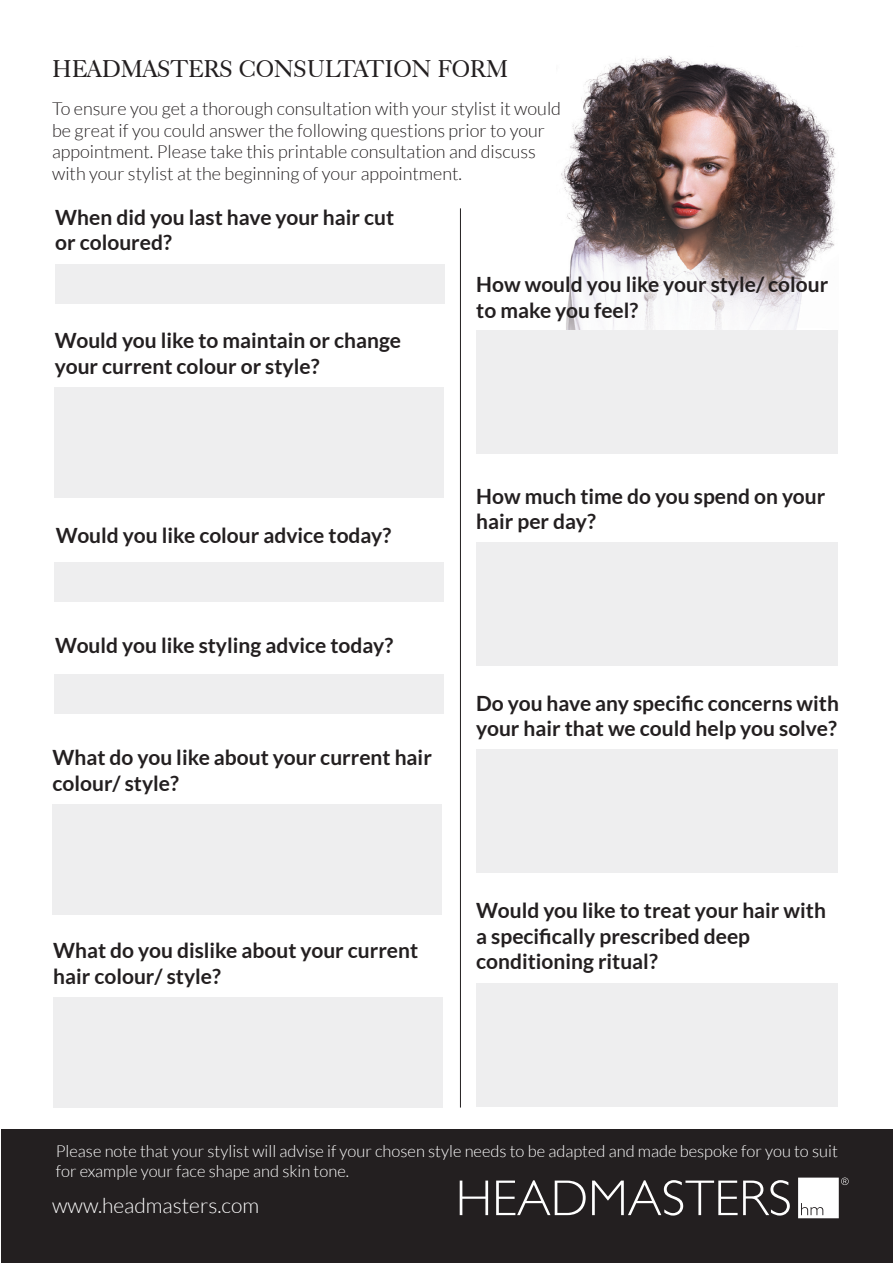
<style>
.page{position:relative;width:893px;height:1263px;background:#fff}
.page>*{position:absolute;margin:0;border:0;box-sizing:border-box;transform-origin:0 0}
.t1{font:24px "Caslon 540 BT";color:#231f20}
.t2{font:700 21px/25.2px "Lato";color:#231f20}
.t3{font:300 21px "Lato";color:#fff}
.t4{font:300 18px/21.6px "Lato";color:#231f20}
.t5{font:300 16.5px/19.8px "Lato";color:#fff}
</style>
<div class="page">
<img style="left:556px;top:56px;width:282px;height:310px">
<div style="left:1px;top:1129px;width:891px;height:133px;background:#231f20"></div>
<svg style="left:798px;top:1177px;width:51px;height:41px"></svg>
<svg style="left:460px;top:1180px;width:28px;height:35px"></svg>
<svg style="left:496px;top:1180px;width:90px;height:35px"></svg>
<svg style="left:592px;top:1180px;width:198px;height:35px"></svg>
<hr style="left:460px;top:208px;width:1px;height:899px;background:#231f20">
<div style="left:55px;top:264px;width:389px;height:40px;background:#eeeeef"></div>
<div style="left:54px;top:387px;width:390px;height:111px;background:#eeeeef"></div>
<div style="left:54px;top:674px;width:390px;height:40px;background:#eeeeef"></div>
<div style="left:54px;top:562px;width:390px;height:39px;background:#eeeeef"></div>
<div style="left:52px;top:804px;width:390px;height:110px;background:#eeeeef"></div>
<div style="left:53px;top:997px;width:390px;height:110px;background:#eeeeef"></div>
<div style="left:476px;top:331px;width:361px;height:123px;background:#eeeeef"></div>
<div style="left:476px;top:542px;width:361px;height:123px;background:#eeeeef"></div>
<div style="left:476px;top:749px;width:361px;height:124px;background:#eeeeef"></div>
<div style="left:476px;top:983px;width:361px;height:123px;background:#eeeeef"></div>
<p class="t1" style="left:52px;top:54px;width:458px">HEADMASTERS CONSULTATION FORM</p>
<p class="t4" style="left:52px;top:98px;width:510px">To ensure you get a thorough consultation with your stylist it would be great if you could answer the following questions prior to your appointment. Please take this printable consultation and discuss with your stylist at the beginning of your appointment.</p>
<p class="t2" style="left:55px;top:205px;width:340px">When did you last have your hair cut or coloured?</p>
<p class="t2" style="left:55px;top:328px;width:348px">Would you like to maintain or change your current colour or style?</p>
<p class="t2" style="left:56px;top:523px;width:337px">Would you like colour advice today?</p>
<p class="t2" style="left:55px;top:632px;width:340px">Would you like styling advice today?</p>
<p class="t2" style="left:52px;top:745px;width:381px">What do you like about your current hair colour/ style?</p>
<p class="t2" style="left:53px;top:938px;width:366px">What do you dislike about your current hair colour/ style?</p>
<p class="t2" style="left:476px;top:272px;width:354px">How would you like your style/ colour to make you feel?</p>
<p class="t2" style="left:476px;top:483px;width:351px">How much time do you spend on your hair per day?</p>
<p class="t2" style="left:476px;top:690px;width:364px">Do you have any specific concerns with your hair that we could help you solve?</p>
<p class="t2" style="left:476px;top:898px;width:351px">Would you like to treat your hair with a specifically prescribed deep conditioning ritual?</p>
<p class="t5" style="left:56px;top:1142px;width:784px">Please note that your stylist will advise if your chosen style needs to be adapted and made bespoke for you to suit for example your face shape and skin tone.</p>
<p class="t3" style="left:52px;top:1194px;width:209px">www.headmasters.com</p>
</div>
